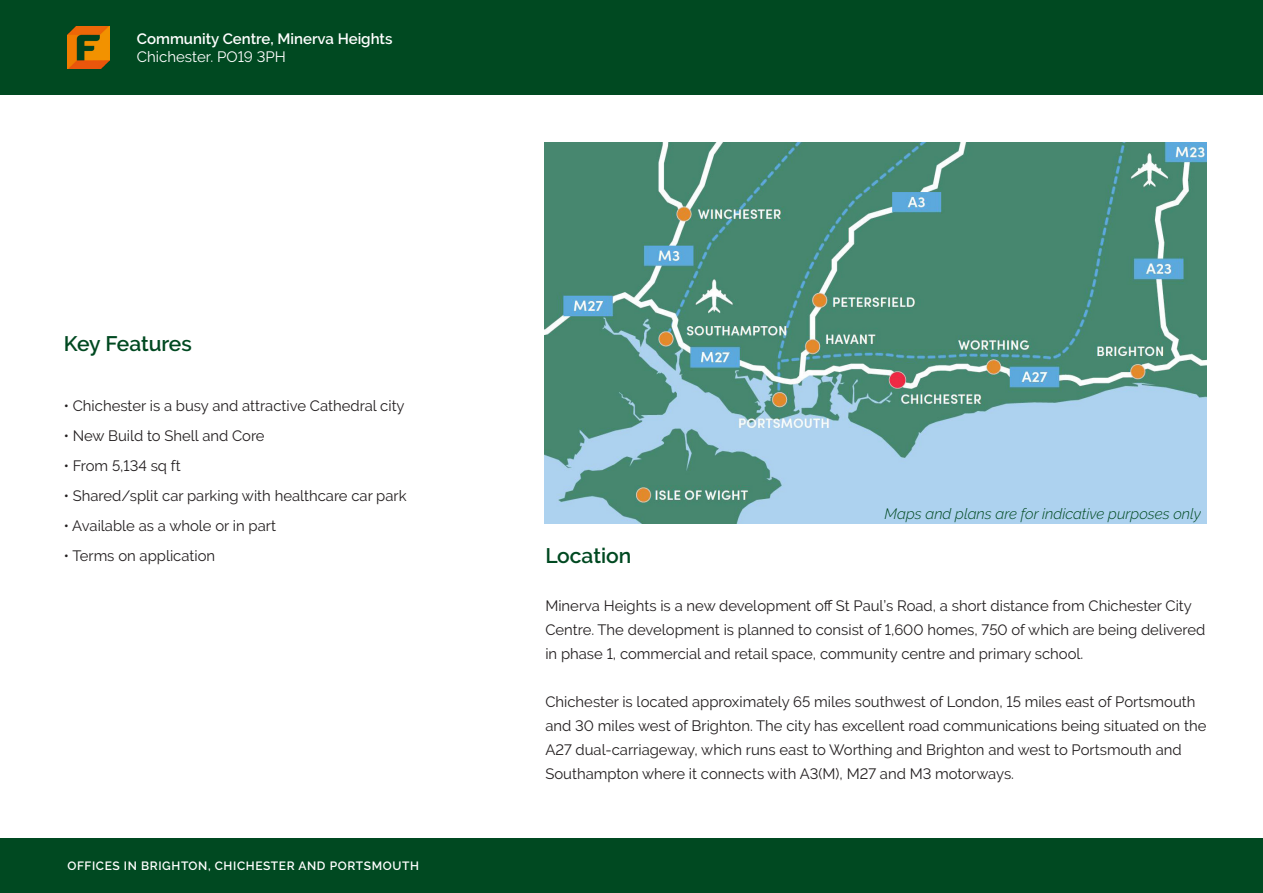
<style>
.page{position:relative;width:1263px;height:893px;background:#fff}
.page>*{position:absolute;margin:0;border:0;box-sizing:border-box;transform-origin:0 0}
.Flude_-_Sub_Header{font:600 21px "Raleway";color:#004921}
.Flude_-_Standard_Par{font:15px/24px "Raleway";color:#231f20}
.t1{font:italic 300 15px "Raleway";color:#004921}
.t2{font:600 15px "Raleway";color:#fff}
.t3{font:15px "Raleway";color:#fff}
.t4{font:600 12px "Raleway";letter-spacing:.05em;color:#fff}
</style>
<div class="page">
<div style="left:0;top:0;width:1263px;height:95px;background:#004921"></div>
<img style="left:67px;top:26px;width:43px;height:42px">
<div style="left:0;top:838px;width:1263px;height:55px;background:#004921"></div>
<img style="left:544px;top:142px;width:662px;height:381px">
<p class="t2" style="left:137px;top:30px;width:257px">Community Centre, Minerva Heights</p>
<p class="t3" style="left:137px;top:48px;width:151px">Chichester. PO19 3PH</p>
<p class="Flude_-_Sub_Header" style="left:64px;top:332px;width:130px">Key Features</p>
<p class="Flude_-_Standard_Par" style="left:64px;top:394px;width:342px">• Chichester is a busy and attractive Cathedral city</p>
<p class="Flude_-_Standard_Par" style="left:64px;top:424px;width:202px">• New Build to Shell and Core</p>
<p class="Flude_-_Standard_Par" style="left:64px;top:454px;width:119px">• From 5,134 sq ft</p>
<p class="Flude_-_Standard_Par" style="left:64px;top:484px;width:344px">• Shared/split car parking with healthcare car park</p>
<p class="Flude_-_Standard_Par" style="left:64px;top:514px;width:214px">• Available as a whole or in part</p>
<p class="Flude_-_Standard_Par" style="left:64px;top:544px;width:153px">• Terms on application</p>
<p class="Flude_-_Sub_Header" style="left:545px;top:543px;width:87px">Location</p>
<p class="Flude_-_Standard_Par" style="left:545px;top:594px;width:661px">Minerva Heights is a new development off St Paul’s Road, a short distance from Chichester City<br>Centre. The development is planned to consist of 1,600 homes, 750 of which are being delivered in phase 1, commercial and retail space, community centre and primary school.</p>
<p class="Flude_-_Standard_Par" style="left:545px;top:690px;width:662px">Chichester is located approximately 65 miles southwest of London, 15 miles east of Portsmouth and 30 miles west of Brighton. The city has excellent road communications being situated on the A27 dual-carriageway, which runs east to Worthing and Brighton and west to Portsmouth and Southampton where it connects with A3(M), M27 and M3 motorways.</p>
<p class="t1" style="left:885px;top:505px;width:318px">Maps and plans are for indicative purposes only</p>
<p class="t4" style="left:67px;top:858px;width:353px">OFFICES IN BRIGHTON, CHICHESTER AND PORTSMOUTH</p>
</div>
